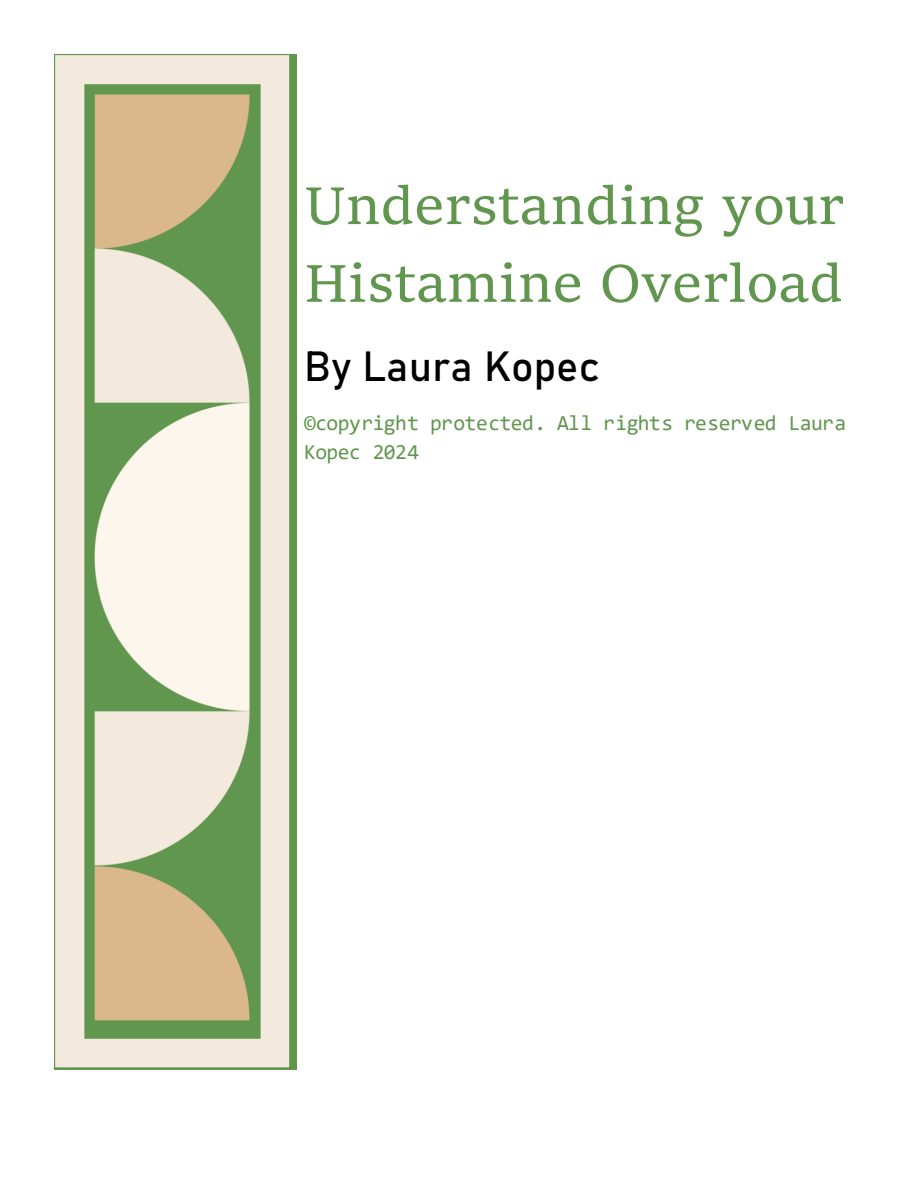
<style>
.page{position:relative;width:918px;height:1188px;background:#fff}
.page>*{position:absolute;margin:0;border:0;box-sizing:border-box;transform-origin:0 0}
.t1{font:57.45px/77.7px "Sitka Text";color:#60964e}
.t2{font:41.7px "Bahnschrift";letter-spacing:.005em;color:#000}
.t3{font:21.45px/29.2px "Consolas";letter-spacing:-.025em;color:#60964e}
</style>
<div class="page">
<div style="left:54px;top:54px;width:242px;height:1016px;background:#60964e"></div>
<img style="left:57px;top:57px;width:231px;height:1009px">
<div style="left:55px;top:55px;width:235px;height:1013px;border:1px solid #60964e"></div>
<h1 class="t1" style="left:304px;top:170px;width:542px">Understanding your<br>Histamine Overload</h1>
<h2 class="t2" style="left:304px;top:339px;width:297px">By Laura Kopec</h2>
<p class="t3" style="left:304px;top:410px;width:544px">©copyright protected. All rights reserved Laura<br>Kopec 2024</p>
</div>
